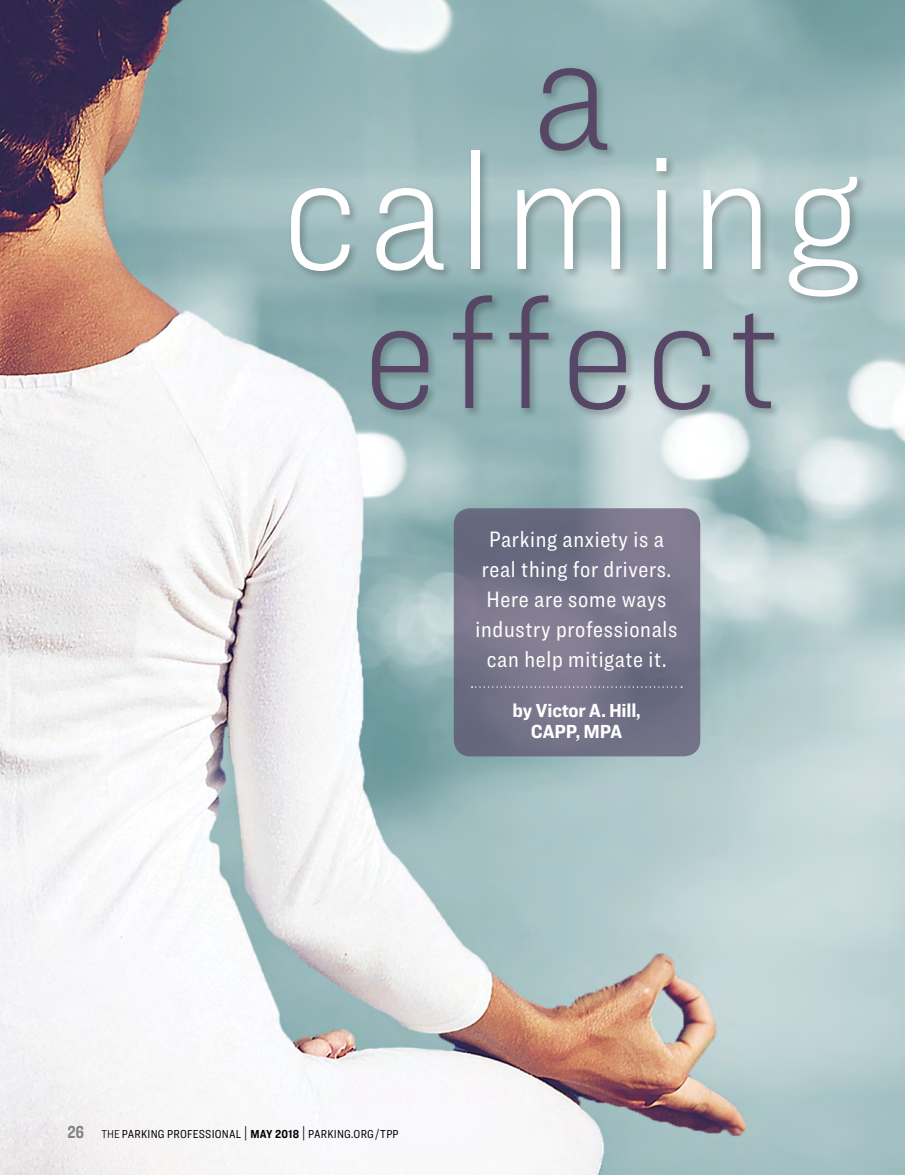
<style>
.page{position:relative;width:905px;height:1175px;background:#fff}
.page>*{position:absolute;margin:0;border:0;box-sizing:border-box;transform-origin:0 0}
.Dept_Headline{font:100 170.7px "Ringside Condensed";color:#574666;scale:1.1 1}
.Dept_Headline-2{font:100 170.55px "Ringside Condensed";letter-spacing:.05em;color:#fff;scale:1.1 1}
.Dept_Headline-3{font:100 162.75px "Ringside Condensed";letter-spacing:.055em;color:#574666;scale:1.1 1}
.Department_Byline{font:23.1px/30px "Ringside Condensed";letter-spacing:.03em;color:#fff;text-align:center}
.Subhead{font:700 19.65px/20.5px "Ringside Condensed";letter-spacing:-.01em;color:#fff;text-align:center;scale:1.1 1}
.t1{font:700 18px "Ringside Compressed";color:#808285}
.t2{font:12px "Ringside Condensed";letter-spacing:.02em;color:#000}
.s1{font-weight:300}
.s2{font-size:15.6px}
.s3{font-weight:700}
</style>
<div class="page">
<img style="left:0;top:0;width:904px;height:1174px">
<div style="left:287px;top:64px;width:581px;height:356px;background:#000;opacity:.2"></div>
<svg style="left:454px;top:508px;width:246px;height:248px;background:#747288"></svg>
<svg style="left:471px;top:686px;width:211px;height:1px"></svg>
<p class="Dept_Headline" style="left:531px;top:-21px;width:75px">a</p>
<p class="Dept_Headline-2" style="left:281px;top:98px;width:528px">calming</p>
<p class="Dept_Headline-3" style="left:362px;top:245px;width:380px">effect</p>
<p class="Department_Byline" style="left:475px;top:524px;width:203px">Parking anxiety is a real thing for drivers.<br>Here are some ways industry professionals can help mitigate it.</p>
<p class="Subhead" style="left:512px;top:700px;width:118px">by Victor A. Hill,<br>CAPP, MPA</p>
<p class="t1" style="left:68px;top:1119px;width:18px">26</p>
<p class="t2" style="left:101px;top:1125px;width:299px"><span class="s1">THE</span> PARKING PROFESSIONAL <span class="s2">|</span> <span class="s3">MAY 2018</span> <span class="s2">|</span> PARKING.ORG/TPP</p>
</div>
